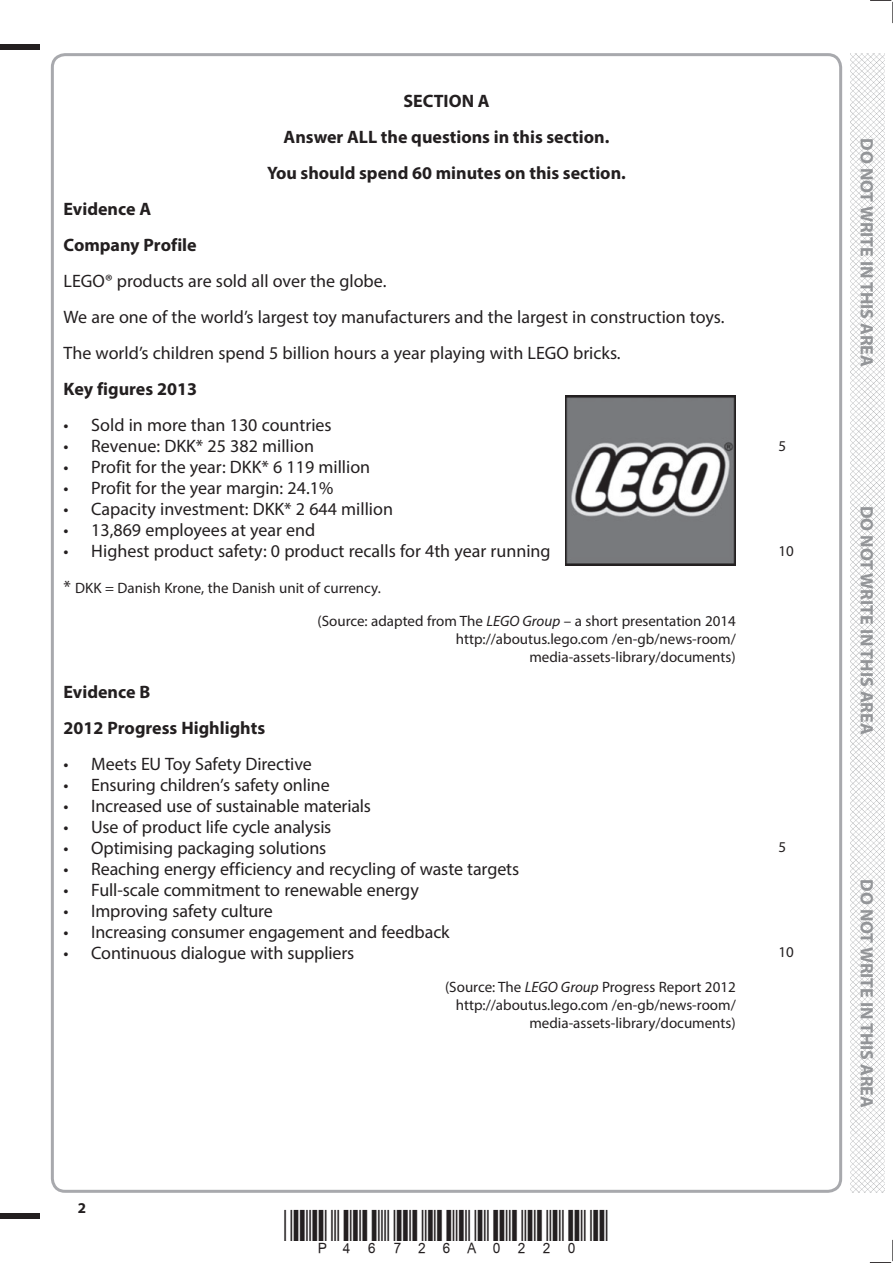
<style>
.page{position:relative;width:893px;height:1263px;background:#fff}
.page>*{position:absolute;margin:0;border:0;box-sizing:border-box;transform-origin:0 0}
.t1{font:18px/36px "Myriad Pro";color:#231f20}
.t2{font:700 18px/36px "Myriad Pro";color:#231f20}
.t3{font:700 18px "Myriad Pro";color:#939598}
.t4{font:15px/18px "Myriad Pro";color:#231f20;text-align:right}
.t5{font:700 15px "Myriad Pro";color:#231f20}
.s1{font-size:18px}
.s2{font-style:italic}
</style>
<div class="page">
<div style="left:0;top:44px;width:40px;height:5px;background:#231f20"></div>
<div style="left:0;top:1214px;width:40px;height:5px;background:#231f20"></div>
<svg style="left:869px;top:1240px;width:24px;height:23px"></svg>
<svg style="left:870px;top:0;width:23px;height:23px"></svg>
<img style="left:565px;top:395px;width:170px;height:170px">
<img style="left:850px;top:53px;width:34px;height:1140px">
<p class="t2" style="left:267px;top:84px;width:360px;text-align:center">SECTION A<br>Answer ALL the questions in this section.<br>You should spend 60 minutes on this section.</p>
<p class="t2" style="left:64px;top:192px;width:135px">Evidence A<br>Company Profile</p>
<p class="t1" style="left:64px;top:264px;width:662px">LEGO® products are sold all over the globe.<br>We are one of the world’s largest toy manufacturers and the largest in construction toys.<br>The world’s children spend 5 billion hours a year playing with LEGO bricks.</p>
<p class="t2" style="left:64px;top:372px;width:135px">Key figures 2013</p>
<p class="t1" style="left:64px;top:408px;width:269px">• Sold in more than 130 countries</p>
<p class="t1" style="left:64px;top:429px;width:252px">• Revenue: DKK* 25 382 million</p>
<p class="t1" style="left:64px;top:450px;width:308px">• Profit for the year: DKK* 6 119 million</p>
<p class="t1" style="left:64px;top:471px;width:271px">• Profit for the year margin: 24.1%</p>
<p class="t1" style="left:64px;top:492px;width:331px">• Capacity investment: DKK* 2 644 million</p>
<p class="t1" style="left:64px;top:513px;width:253px">• 13,869 employees at year end</p>
<p class="t1" style="left:64px;top:534px;width:488px">• Highest product safety: 0 product recalls for 4th year running</p>
<p class="t4" style="left:317px;top:572px;width:420px;line-height:33px;text-align:left;text-indent:-254px"><span class="s1">*</span> DKK = Danish Krone, the Danish unit of currency.<br>(Source: adapted from The <span class="s2">LEGO Group</span> – a short presentation 2014</p>
<p class="t4" style="left:456px;top:631px;width:281px">http://aboutus.lego.com /en-gb/news-room/ media-assets-library/documents)</p>
<p class="t2" style="left:64px;top:675px;width:203px">Evidence B<br>2012 Progress Highlights</p>
<p class="t1" style="left:64px;top:747px;width:250px">• Meets EU Toy Safety Directive</p>
<p class="t1" style="left:64px;top:768px;width:267px">• Ensuring children’s safety online</p>
<p class="t1" style="left:64px;top:789px;width:309px">• Increased use of sustainable materials</p>
<p class="t1" style="left:64px;top:810px;width:269px">• Use of product life cycle analysis</p>
<p class="t1" style="left:64px;top:831px;width:264px">• Optimising packaging solutions</p>
<p class="t1" style="left:64px;top:852px;width:457px">• Reaching energy efficiency and recycling of waste targets</p>
<p class="t1" style="left:64px;top:873px;width:357px">• Full-scale commitment to renewable energy</p>
<p class="t1" style="left:64px;top:894px;width:211px">• Improving safety culture</p>
<p class="t1" style="left:64px;top:915px;width:387px">• Increasing consumer engagement and feedback</p>
<p class="t1" style="left:64px;top:936px;width:292px">• Continuous dialogue with suppliers</p>
<p class="t4" style="left:445px;top:978px;width:292px">(Source: The <span class="s2">LEGO Group</span> Progress Report 2012 http://aboutus.lego.com /en-gb/news-room/ media-assets-library/documents)</p>
<p class="t4" style="left:778px;top:438px;width:9px">5</p>
<p class="t4" style="left:778px;top:543px;width:17px">10</p>
<p class="t4" style="left:778px;top:839px;width:9px">5</p>
<p class="t4" style="left:778px;top:944px;width:17px">10</p>
<p class="t5" style="left:78px;top:1202px;width:10px">2</p>
<p class="t3" style="left:873px;top:138px;width:230px;rotate:90deg">DO NOT WRITE IN THIS AREA</p>
<p class="t3" style="left:873px;top:506px;width:230px;rotate:90deg">DO NOT WRITE IN THIS AREA</p>
<p class="t3" style="left:873px;top:879px;width:230px;rotate:90deg">DO NOT WRITE IN THIS AREA</p>
</div>
